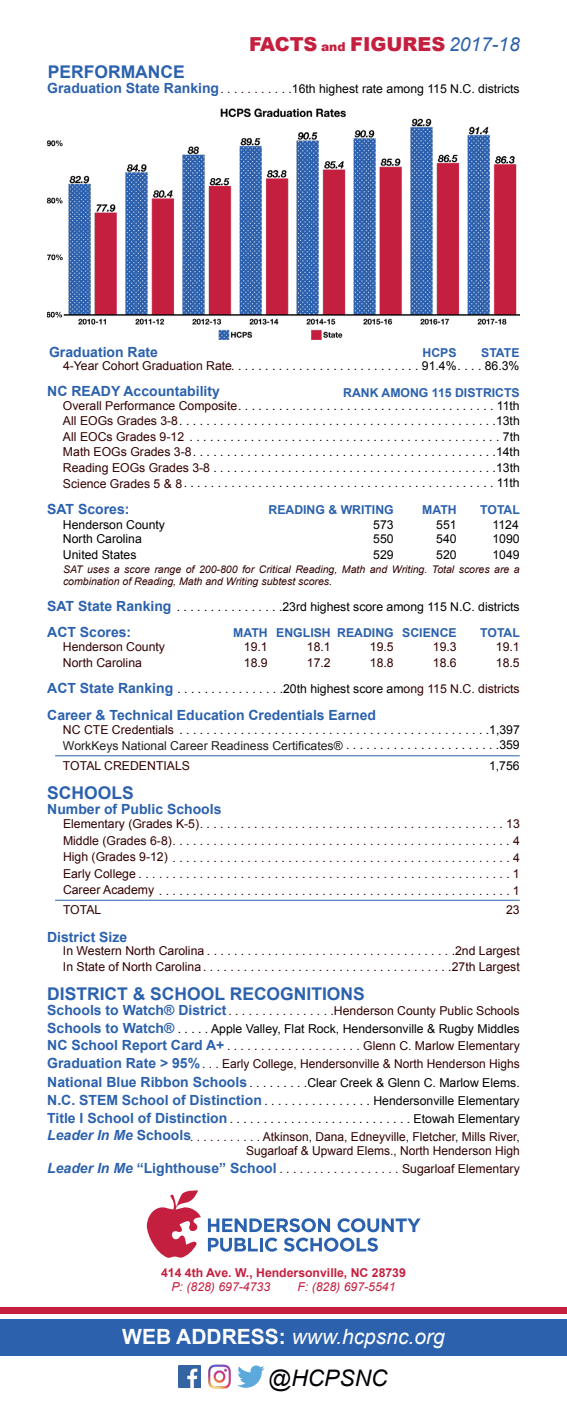
<style>
.page{position:relative;width:567px;height:1418px;background:#fff}
.page>*{position:absolute;margin:0;border:0;box-sizing:border-box;transform-origin:0 0}
.t1{font:italic 22.75px "Arial";color:#000005}
.t2{font:italic 21px "Arial";color:#fff}
.t3{font:900 19.25px "Arial";color:#c51f3f}
.t4{font:700 17.5px "Arial";color:#2b61ad}
.t5{font:700 14px "Arial";color:#2b61ad}
.t6{font:12.25px/15.6px "Arial";color:#000;text-align:justify}
.t7{font:12.25px/16.6px "Arial";color:#300;text-align:justify}
.t8{font:700 12.25px "Arial";color:#2b61ad}
.t9{font:700 12.25px "Arial";color:#c51f3f}
.t10{font:italic 12.25px "Arial";color:#c51f3f}
.t11{font:italic 10.5px/11.4px "Arial";color:#300}
.s1{font-size:12.25px}
.s2{font-weight:400;font-style:italic;color:#2b61ad}
.s3{font-weight:700;font-size:14px;color:#2b61ad}
.s4{color:#300}
.s5{color:#231f20}
.s6{color:#000}
.s7{font-weight:700;font-style:italic;font-size:14px;color:#2b61ad}
.s8{font-weight:700;font-style:normal}
</style>
<div class="page">
<div style="left:0;top:1307px;width:567px;height:6px;background:#c51f3f"></div>
<hr style="left:55px;top:755px;width:465px;height:1px;background:#2b61ad">
<hr style="left:55px;top:899px;width:465px;height:1px;background:#2b61ad">
<img style="left:47px;top:108px;width:473px;height:231px">
<svg style="left:147px;top:1190px;width:54px;height:68px"></svg>
<svg style="left:208px;top:1218px;width:213px;height:33px"></svg>
<div style="left:0;top:1319px;width:567px;height:36px;background:#2b61ad"></div>
<img style="left:178px;top:1365px;width:23px;height:22px">
<svg style="left:237px;top:1365px;width:28px;height:22px"></svg>
<img style="left:208px;top:1364px;width:23px;height:25px">
<p class="t3" style="left:249px;top:30px;width:272px">FACTS <span class="s1">and</span> FIGURES <span class="s2">2017-18</span></p>
<p class="t4" style="left:48px;top:60px;width:139px">PERFORMANCE</p>
<p class="t6" style="left:47px;top:81px;width:474px"><span class="s3">Graduation State Ranking</span><span class="s4">. . . . . . . . . . .</span>16th highest rate among 115 N.C. districts</p>
<p class="t5" style="left:49px;top:343px;width:110px">Graduation Rate</p>
<p class="t8" style="left:423px;top:345px;width:36px">HCPS</p>
<p class="t8" style="left:481px;top:345px;width:40px">STATE</p>
<p class="t6" style="left:63px;top:358px;width:458px"><span class="s4">4-Year Cohort Graduation Rate</span>. . . . . . . . . . . . . . . . . . . . . . . . . . . . 91.4% . . . . 86.3%</p>
<p class="t5" style="left:47px;top:382px;width:174px">NC READY Accountability</p>
<p class="t8" style="left:343px;top:384px;width:178px">RANK AMONG 115 DISTRICTS</p>
<p class="t6" style="left:63px;top:398px;width:458px"><span class="s4">Overall Performance Composite</span>. . . . . . . . . . . . . . . . . . . . . . . . . . . . . . . . . . . . . . 11th <span class="s4">All EOGs Grades 3-8</span>. . . . . . . . . . . . . . . . . . . . . . . . . . . . . . . . . . . . . . . . . . . . . . .13th <span class="s4">All EOCs Grades 9-12</span> . . . . . . . . . . . . . . . . . . . . . . . . . . . . . . . . . . . . . . . . . . . . . . 7th <span class="s4">Math EOGs Grades 3-8</span>. . . . . . . . . . . . . . . . . . . . . . . . . . . . . . . . . . . . . . . . . . . . .14th <span class="s4">Reading EOGs Grades 3-8</span> . . . . . . . . . . . . . . . . . . . . . . . . . . . . . . . . . . . . . . . . . .13th <span class="s4">Science Grades 5 &amp; 8</span> . . . . . . . . . . . . . . . . . . . . . . . . . . . . . . . . . . . . . . . . . . . . . . 11th</p>
<p class="t5" style="left:47px;top:500px;width:84px">SAT Scores:</p>
<p class="t8" style="left:269px;top:501px;width:127px">READING &amp; WRITING</p>
<p class="t8" style="left:422px;top:501px;width:36px">MATH</p>
<p class="t8" style="left:480px;top:501px;width:41px">TOTAL</p>
<p class="t6" style="left:63px;top:517px;width:104px">Henderson County</p>
<p class="t6" style="left:373px;top:517px;width:22px">573</p>
<p class="t6" style="left:436px;top:517px;width:22px">551</p>
<p class="t6" style="left:493px;top:517px;width:28px">1124</p>
<p class="t6" style="left:63px;top:531px;width:80px">North Carolina</p>
<p class="t6" style="left:373px;top:531px;width:22px">550</p>
<p class="t6" style="left:436px;top:531px;width:22px">540</p>
<p class="t6" style="left:493px;top:531px;width:29px">1090</p>
<p class="t6" style="left:63px;top:547px;width:75px">United States</p>
<p class="t6" style="left:373px;top:547px;width:22px">529</p>
<p class="t6" style="left:436px;top:547px;width:22px">520</p>
<p class="t6" style="left:493px;top:547px;width:29px">1049</p>
<p class="t11" style="left:63px;top:564px;width:458px">SAT uses a score range of 200-800 for Critical Reading, Math and Writing. Total scores are a combination of Reading, Math and Writing subtest scores.</p>
<p class="t6" style="left:47px;top:598px;width:474px"><span class="s3">SAT State Ranking</span> . . . . . . . . . . . . . . . .23rd highest score among 115 N.C. districts</p>
<p class="t5" style="left:47px;top:623px;width:86px">ACT Scores:</p>
<p class="t8" style="left:233px;top:625px;width:225px">MATH ENGLISH READING SCIENCE</p>
<p class="t8" style="left:480px;top:625px;width:41px">TOTAL</p>
<p class="t7" style="left:63px;top:638px;width:104px">Henderson County</p>
<p class="t7" style="left:244px;top:638px;width:25px">19.1</p>
<p class="t7" style="left:307px;top:638px;width:25px">18.1</p>
<p class="t7" style="left:370px;top:638px;width:25px">19.5</p>
<p class="t7" style="left:433px;top:638px;width:25px">19.3</p>
<p class="t7" style="left:496px;top:638px;width:25px">19.1</p>
<p class="t7" style="left:63px;top:654px;width:80px">North Carolina</p>
<p class="t7" style="left:244px;top:654px;width:25px">18.9</p>
<p class="t7" style="left:307px;top:654px;width:25px">17.2</p>
<p class="t7" style="left:370px;top:654px;width:25px">18.8</p>
<p class="t7" style="left:433px;top:654px;width:25px">18.6</p>
<p class="t7" style="left:496px;top:654px;width:25px">18.5</p>
<p class="t6" style="left:47px;top:681px;width:474px"><span class="s3">ACT State Ranking</span> . . . . . . . . . . . . . . . .20th highest score am<span class="s4">ong 115 N.C. districts</span></p>
<p class="t5" style="left:47px;top:706px;width:330px">Career &amp; Technical Education Credentials Earned</p>
<p class="t6" style="left:63px;top:721px;width:458px"><span class="s4">NC CTE Credentials</span> . . . . . . . . . . . . . . . . . . . . . . . . . . . . . . . . . . . . . . . . . . . . . .1,397<br><span class="s5">WorkKeys National Career Readiness Certificates®</span> . . . . . . . . . . . . . . . . . . . . . . .359</p>
<p class="t7" style="left:63px;top:757px;width:129px">TOTAL CREDENTIALS</p>
<p class="t6" style="left:489px;top:758px;width:32px">1,756</p>
<p class="t4" style="left:47px;top:781px;width:88px">SCHOOLS</p>
<p class="t5" style="left:47px;top:800px;width:176px">Number of Public Schools</p>
<p class="t7" style="left:63px;top:815px;width:458px">Elementary (Grades K-5). . . . . . . . . . . . . . . . . . . . . . . . . . . . . . . . . . . . . . . . . . . . . 13<br>Middle (Grades 6-8). . . . . . . . . . . . . . . . . . . . . . . . . . . . . . . . . . . . . . . . . . . . . . . . . . 4<br>High (Grades 9-12) . . . . . . . . . . . . . . . . . . . . . . . . . . . . . . . . . . . . . . . . . . . . . . . . . . 4<br>Early College . . . . . . . . . . . . . . . . . . . . . . . . . . . . . . . . . . . . . . . . . . . . . . . . . . . . . . . 1<br>Career Academy . . . . . . . . . . . . . . . . . . . . . . . . . . . . . . . . . . . . . . . . . . . . . . . . . . . . 1</p>
<p class="t7" style="left:63px;top:902px;width:40px">TOTAL</p>
<p class="t7" style="left:506px;top:901px;width:15px">23</p>
<p class="t5" style="left:47px;top:927px;width:82px">District Size</p>
<p class="t7" style="left:63px;top:943px;width:458px;line-height:15.8px">In Western North Carolina . . . . . . . . . . . . . . . . . . . . . . . . . . . . . . . . . . . . .2nd Largest<br>In State of North Carolina . . . . . . . . . . . . . . . . . . . . . . . . . . . . . . . . . . . . .27th Largest</p>
<p class="t4" style="left:47px;top:982px;width:319px">DISTRICT &amp; SCHOOL RECOGNITIONS</p>
<p class="t7" style="left:47px;top:1002px;width:474px;line-height:17.5px"><span class="s3">Schools to Watch® District</span>. . . . . . . . . . . . . . . .Henderson County Public Schools <span class="s3">Schools to Watch®</span> <span class="s6">. . . . . Apple Valley, Flat Rock, Hendersonville &amp; Rugby Middles </span><span class="s3">NC School Report Card A+</span> . . . . . . . . . . . . . . . . . . . . Glenn C. Marlow Elementary</p>
<p class="t7" style="left:47px;top:1055px;width:474px;line-height:18.2px"><span class="s3">Graduation Rate &gt; 95%</span> . . . Early College, Hendersonville &amp; North Henderson Highs<br><span class="s3">National Blue Ribbon Schools</span> <span class="s6">. . . . . . . . .Clear Creek &amp; Glenn C. Marlow Elems.</span></p>
<p class="t6" style="left:47px;top:1091px;width:474px;line-height:18px"><span class="s3">N.C. STEM School of Distinction</span> . . . . . . . . . . . . . . . . Hendersonville Elementary <span class="s3">Title I School of Distinction</span> . . . . . . . . . . . . . . . . . . . . . . . . . . . Etowah Elementary <span class="s7">Leader In Me</span> <span class="s3">Schools</span><span class="s4">. . . . . . . . . . . Atkinson, Dana, Edneyville, Fletcher, Mills River,</span></p>
<p class="t7" style="left:47px;top:1142px;width:474px;line-height:17.8px;text-align:right">Sugarloaf &amp; Upward Elems., North Henderson High<br><span class="s7">Leader In Me</span> <span class="s3">“Lighthouse” School</span> . . . . . . . . . . . . . . . . . . Sugarloaf Elementary</p>
<p class="t9" style="left:161px;top:1264px;width:246px">414 4th Ave. W., Hendersonville, NC 28739</p>
<p class="t10" style="left:171px;top:1279px;width:100px">P: (828) 697-4733</p>
<p class="t10" style="left:297px;top:1279px;width:100px">F: (828) 697-5541</p>
<p class="t2" style="left:122px;top:1323px;width:324px"><span class="s8">WEB ADDRESS:</span> www.hcpsnc.org</p>
<p class="t1" style="left:268px;top:1363px;width:121px">@HCPSNC</p>
</div>
